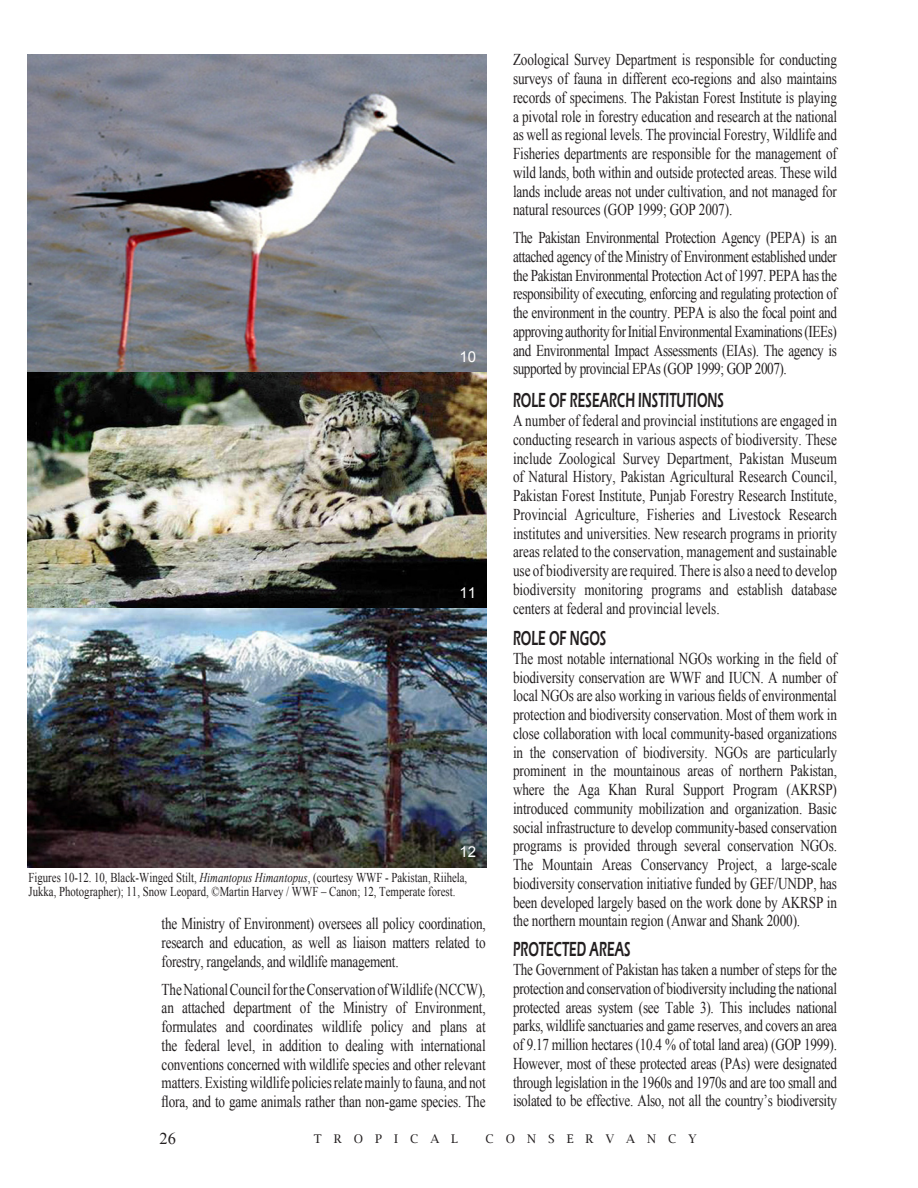
<style>
.page{position:relative;width:918px;height:1188px;background:#fff}
.page>*{position:absolute;margin:0;border:0;box-sizing:border-box;transform-origin:0 0}
.Text_body{font:600 21px "Eras ITC";color:#231f20;scale:.6 1}
.Text_body-2{font:16.5px/18.8px "Times New Roman";letter-spacing:-.01em;color:#231f20;text-align:justify;scale:.8 1}
.Text_body-3{font:16.5px "Times New Roman";letter-spacing:-.01em;color:#231f20}
.Text_body-4{font:15px "Arial";color:#fff}
.Text_body-5{font:13.5px/13.5px "Times New Roman";color:#231f20;scale:.8 1}
.t1{font:12px "Lucida Bright";letter-spacing:1em;color:#231f20}
.s1{font-style:italic}
</style>
<div class="page">
<img style="left:27px;top:608px;width:459px;height:259px">
<img style="left:27px;top:54px;width:459px;height:319px">
<img style="left:27px;top:373px;width:459px;height:235px">
<p class="Text_body-4" style="left:460px;top:347px;width:18px">10</p>
<p class="Text_body-4" style="left:460px;top:583px;width:18px">11</p>
<p class="Text_body-4" style="left:460px;top:841px;width:18px">12</p>
<p class="Text_body-5" style="left:28px;top:871px;width:550px">Figures 10-12. 10, Black-Winged Stilt, <span class="s1">Himantopus Himantopus</span>, (courtesy WWF - Pakistan, Riihela,<br>Jukka, Photographer); 11, Snow Leopard, ©Martin Harvey / WWF – Canon; 12, Temperate forest.</p>
<p class="Text_body-2" style="left:162px;top:914px;width:407px">the Ministry of Environment) oversees all policy coordination, research and education, as well as liaison matters related to forestry, rangelands, and wildlife management.</p>
<p class="Text_body-2" style="left:162px;top:980px;width:407px">The National Council for the Conservation of Wildlife (NCCW), an attached department of the Ministry of Environment, formulates and coordinates wildlife policy and plans at the federal level, in addition to dealing with international conventions concerned with wildlife species and other relevant matters. Existing wildlife policies relate mainly to fauna, and not flora, and to game animals rather than non-game species. The</p>
<p class="Text_body-2" style="left:513px;top:50px;width:407px">Zoological Survey Department is responsible for conducting surveys of fauna in different eco-regions and also maintains records of specimens. The Pakistan Forest Institute is playing a pivotal role in forestry education and research at the national as well as regional levels. The provincial Forestry, Wildlife and Fisheries departments are responsible for the management of wild lands, both within and outside protected areas. These wild lands include areas not under cultivation, and not managed for natural resources (GOP 1999; GOP 2007).</p>
<p class="Text_body-2" style="left:513px;top:228px;width:407px">The Pakistan Environmental Protection Agency (PEPA) is an attached agency of the Ministry of Environment established under the Pakistan Environmental Protection Act of 1997. PEPA has the responsibility of executing, enforcing and regulating protection of the environment in the country. PEPA is also the focal point and approving authority for Initial Environmental Examinations (IEEs) and Environmental Impact Assessments (EIAs). The agency is supported by provincial EPAs (GOP 1999; GOP 2007).</p>
<p class="Text_body" style="left:513px;top:389px;width:351px">ROLE OF RESEARCH INSTITUTIONS</p>
<p class="Text_body-2" style="left:513px;top:411px;width:407px">A number of federal and provincial institutions are engaged in conducting research in various aspects of biodiversity. These include Zoological Survey Department, Pakistan Museum of Natural History, Pakistan Agricultural Research Council, Pakistan Forest Institute, Punjab Forestry Research Institute, Provincial Agriculture, Fisheries and Livestock Research institutes and universities. New research programs in priority areas related to the conservation, management and sustainable use of biodiversity are required. There is also a need to develop biodiversity monitoring programs and establish database centers at federal and provincial levels.</p>
<p class="Text_body" style="left:513px;top:626px;width:111px">ROLE OF NGOS</p>
<p class="Text_body-2" style="left:513px;top:649px;width:407px">The most notable international NGOs working in the field of biodiversity conservation are WWF and IUCN. A number of local NGOs are also working in various fields of environmental protection and biodiversity conservation. Most of them work in close collaboration with local community-based organizations in the conservation of biodiversity. NGOs are particularly prominent in the mountainous areas of northern Pakistan, where the Aga Khan Rural Support Program (AKRSP) introduced community mobilization and organization. Basic social infrastructure to develop community-based conservation programs is provided through several conservation NGOs.<br>The Mountain Areas Conservancy Project, a large-scale biodiversity conservation initiative funded by GEF/UNDP, has been developed largely based on the work done by AKRSP in the northern mountain region (Anwar and Shank 2000).</p>
<p class="Text_body" style="left:513px;top:938px;width:184px">PROTECTED AREAS</p>
<p class="Text_body-2" style="left:513px;top:960px;width:407px">The Government of Pakistan has taken a number of steps for the protection and conservation of biodiversity including the national protected areas system (see Table 3). This includes national parks, wildlife sanctuaries and game reserves, and covers an area of 9.17 million hectares (10.4 % of total land area) (GOP 1999).<br>However, most of these protected areas (PAs) were designated through legislation in the 1960s and 1970s and are too small and isolated to be effective. Also, not all the country’s biodiversity</p>
<p class="Text_body-3" style="left:159px;top:1127px;width:18px">26</p>
<p class="t1" style="left:314px;top:1132px;width:146px">TROPICAL</p>
<p class="t1" style="left:486px;top:1132px;width:212px">CONSERVANCY</p>
</div>
